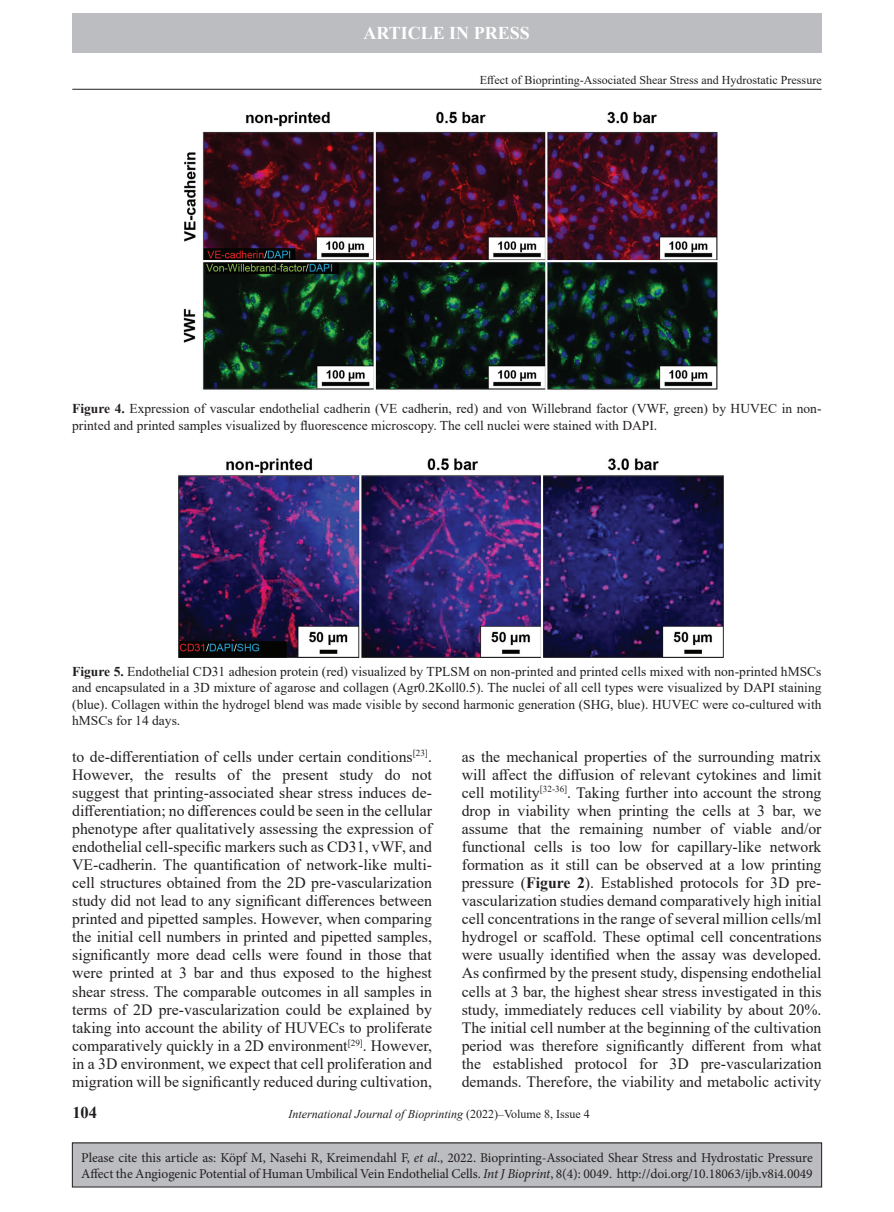
<style>
.page{position:relative;width:894px;height:1212px;background:#fff}
.page>*{position:absolute;margin:0;border:0;box-sizing:border-box;transform-origin:0 0}
.t1{font:700 18px "Times New Roman";color:#fff}
.t2{font:700 16.5px "Times New Roman";color:#231f20}
.TX{font:15.75px/18px "Times New Roman";color:#231f20;text-align:justify}
.FGC{font:13.5px/16.5px "Times New Roman";color:#231f20}
.t3{font:13.5px/16.5px "Minion Pro";letter-spacing:-.005em;color:#231f20}
.t4{font:12px "Times New Roman";color:#231f20}
.t5{font:italic 12px "Times New Roman";color:#231f20}
.s1{font-weight:700}
.s2{font-style:normal}
.s3{font-style:italic}
</style>
<div class="page">
<hr style="left:72px;top:89px;width:749px;height:1px;background:#231f20">
<div style="left:72px;top:13px;width:749px;height:40px;background:#bcbdc0"></div>
<div style="left:72px;top:1143px;width:749px;height:44px;background:#bcbdc0"></div>
<img style="left:183px;top:111px;width:535px;height:279px">
<img style="left:178px;top:458px;width:544px;height:199px">
<p class="t1" style="left:363px;top:20px;width:168px">ARTICLE IN PRESS</p>
<p class="t4" style="left:479px;top:72px;width:343px">Effect of Bioprinting-Associated Shear Stress and Hydrostatic Pressure</p>
<p class="FGC" style="left:72px;top:400px;width:750px"><span class="s1">Figure 4.</span> Expression of vascular endothelial cadherin (VE cadherin, red) and von Willebrand factor (VWF, green) by HUVEC in non&shy;printed and printed samples visualized by fluorescence microscopy. The cell nuclei were stained with DAPI.</p>
<p class="FGC" style="left:72px;top:662px;width:750px;text-align:justify"><span class="s1">Figure 5.</span> Endothelial CD31 adhesion protein (red) visualized by TPLSM on non-printed and printed cells mixed with non-printed hMSCs and encapsulated in a 3D mixture of agarose and collagen (Agr0.2Koll0.5). The nuclei of all cell types were visualized by DAPI staining (blue). Collagen within the hydrogel blend was made visible by second harmonic generation (SHG, blue). HUVEC were co-cultured with hMSCs for 14 days.</p>
<p class="TX" style="left:72px;top:747px;width:361px">to de-differentiation of cells under certain conditions<sup>[23]</sup>.<br>However, the results of the present study do not suggest that printing-associated shear stress induces de&shy;differentiation; no differences could be seen in the cellular phenotype after qualitatively assessing the expression of endothelial cell-specific markers such as CD31, vWF, and VE-cadherin. The quantification of network-like multi&shy;cell structures obtained from the 2D pre-vascularization study did not lead to any significant differences between printed and pipetted samples. However, when comparing the initial cell numbers in printed and pipetted samples, significantly more dead cells were found in those that were printed at 3 bar and thus exposed to the highest shear stress. The comparable outcomes in all samples in terms of 2D pre-vascularization could be explained by taking into account the ability of HUVECs to proliferate comparatively quickly in a 2D environment<sup>[29]</sup>. However, in a 3D environment, we expect that cell proliferation and migration will be significantly reduced during cultivation,</p>
<p class="TX" style="left:461px;top:747px;width:361px">as the mechanical properties of the surrounding matrix will affect the diffusion of relevant cytokines and limit cell motility<sup>[32-36]</sup>. Taking further into account the strong drop in viability when printing the cells at 3 bar, we assume that the remaining number of viable and/or functional cells is too low for capillary-like network formation as it still can be observed at a low printing pressure (<span class="s1">Figure 2</span>). Established protocols for 3D pre&shy;vascularization studies demand comparatively high initial cell concentrations in the range of several million cells/ml hydrogel or scaffold. These optimal cell concentrations were usually identified when the assay was developed.<br>As confirmed by the present study, dispensing endothelial cells at 3 bar, the highest shear stress investigated in this study, immediately reduces cell viability by about 20%.<br>The initial cell number at the beginning of the cultivation period was therefore significantly different from what the established protocol for 3D pre-vascularization demands. Therefore, the viability and metabolic activity</p>
<p class="t2" style="left:72px;top:1100px;width:26px">104</p>
<p class="t5" style="left:288px;top:1106px;width:303px">International Journal of Bioprinting <span class="s2">(2022)–Volume 8, Issue 4</span></p>
<p class="t3" style="left:81px;top:1149px;width:732px">Please cite this article as: Köpf M, Nasehi R, Kreimendahl F, <span class="s3">et al</span>., 2022. Bioprinting-Associated Shear Stress and Hydrostatic Pressure<br>Affect the Angiogenic Potential of Human Umbilical Vein Endothelial Cells. <span class="s3">Int J Bioprint</span>, 8(4): 0049. http://doi.org/10.18063/ijb.v8i4.0049</p>
</div>
